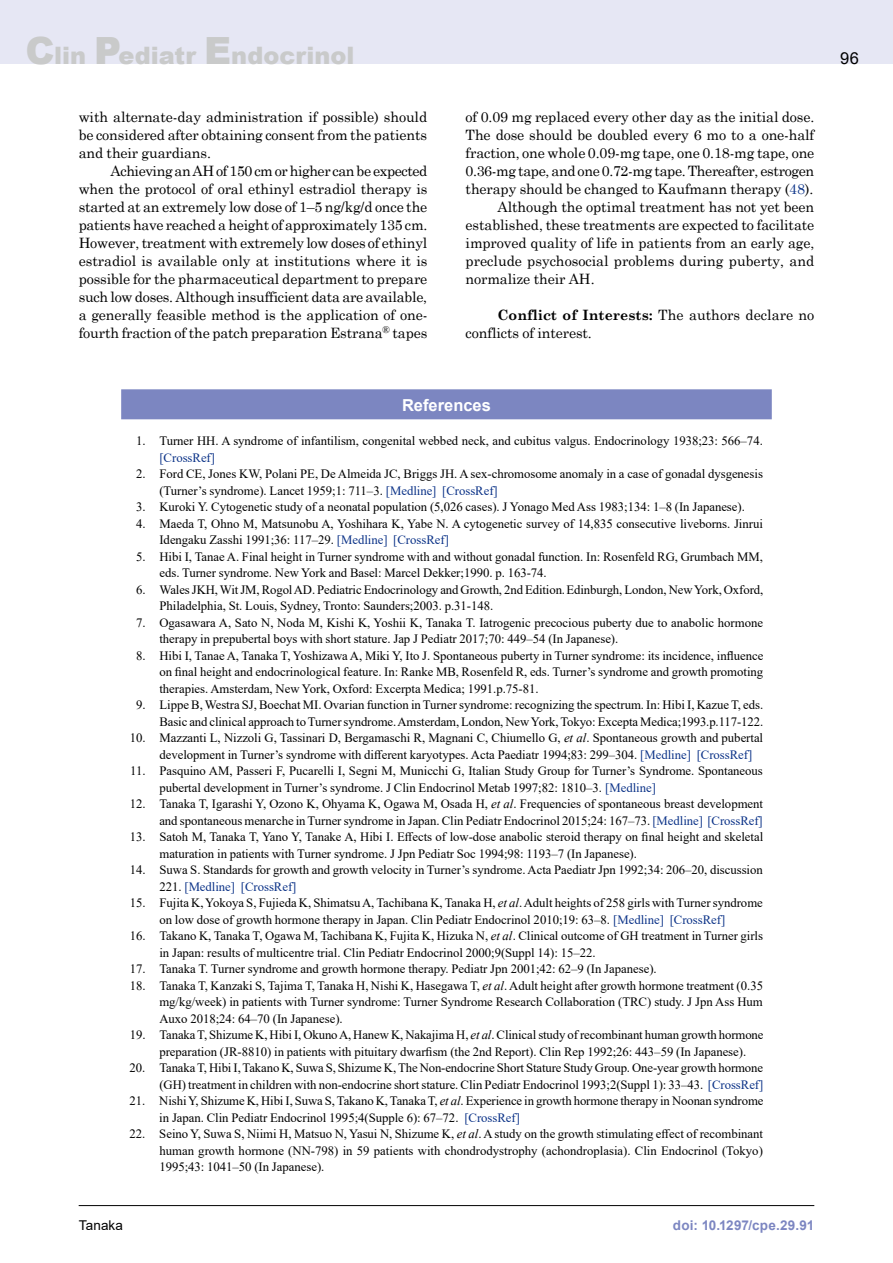
<style>
.page{position:relative;width:893px;height:1263px;background:#fff}
.page>*{position:absolute;margin:0;border:0;box-sizing:border-box;transform-origin:0 0}
.t1{font:900 24px "Arial";color:#c9caca}
.t2{font:700 16.5px "Arial";color:#fff}
.t3{font:16.5px "Arial";color:#000}
.t4{font:14.25px/18px "Century Schoolbook";letter-spacing:-.01em;color:#000;text-align:justify}
.t5{font:700 13.5px "Arial";letter-spacing:.015em;color:#7c86c1}
.t6{font:13.5px "Arial";letter-spacing:.005em;color:#000}
.t7{font:12.75px/16.5px "Times New Roman";letter-spacing:-.005em;color:#000}
.t8{font:12.75px "Times New Roman";letter-spacing:-.005em;color:#0c3388}
.s1{font-size:37.5px}
.s2{color:#0c3388}
.s3{font-weight:700}
.s4{font-style:italic}
</style>
<div class="page">
<div style="left:0;top:0;width:893px;height:64px;background:#e6e7f4"></div>
<hr style="left:79px;top:1205px;width:735px;height:1px;background:#000">
<div style="left:121px;top:389px;width:651px;height:30px;background:#7c86c1"></div>
<h1 class="t1" style="left:26px;top:38px;width:330px"><span class="s1">C</span>lin <span class="s1">P</span>ediatr <span class="s1">E</span>ndocrinol</h1>
<p class="t4" style="left:79px;top:106px;width:350px">with alternate-day administration if possible) should be considered after obtaining consent from the patients and their guardians.</p>
<p class="t4" style="left:79px;top:160px;width:350px;text-indent:32px">Achieving an AH of 150 cm or higher can be expected when the protocol of oral ethinyl estradiol therapy is started at an extremely low dose of 1–5 ng/kg/d once the patients have reached a height of approximately 135 cm.<br>However, treatment with extremely low doses of ethinyl estradiol is available only at institutions where it is possible for the pharmaceutical department to prepare such low doses. Although insufficient data are available, a generally feasible method is the application of one&shy;fourth fraction of the patch preparation Estrana<sup>®</sup> tapes</p>
<p class="t4" style="left:466px;top:106px;width:350px">of 0.09 mg replaced every other day as the initial dose.</p>
<p class="t4" style="left:466px;top:124px;width:350px">The dose should be doubled every 6 mo to a one-half</p>
<p class="t4" style="left:466px;top:142px;width:350px">fraction, one whole 0.09-mg tape, one 0.18-mg tape, one</p>
<p class="t4" style="left:466px;top:160px;width:350px">0.36-mg tape, and one 0.72-mg tape. Thereafter, estrogen</p>
<p class="t4" style="left:466px;top:178px;width:349px">therapy should be changed to Kaufmann therapy (<span class="s2">48</span>).</p>
<p class="t4" style="left:497px;top:196px;width:318px">Although the optimal treatment has not yet been</p>
<p class="t4" style="left:466px;top:214px;width:350px">established, these treatments are expected to facilitate</p>
<p class="t4" style="left:466px;top:232px;width:350px">improved quality of life in patients from an early age,</p>
<p class="t4" style="left:466px;top:250px;width:350px">preclude psychosocial problems during puberty, and</p>
<p class="t4" style="left:466px;top:268px;width:131px">normalize their AH.</p>
<p class="t4" style="left:466px;top:304px;width:350px;text-indent:32px"><span class="s3">Conflict of Interests:</span> The authors declare no conflicts of interest.</p>
<p class="t2" style="left:402px;top:393px;width:90px">References</p>
<p class="t7" style="left:136px;top:432px;width:628px">1. Turner HH. A syndrome of infantilism, congenital webbed neck, and cubitus valgus. Endocrinology 1938;23: 566–74.</p>
<p class="t8" style="left:159px;top:449px;width:57px">[CrossRef]</p>
<p class="t7" style="left:159px;top:465px;width:605px;text-indent:-23px">2. Ford CE, Jones KW, Polani PE, De Almeida JC, Briggs JH. A sex-chromosome anomaly in a case of gonadal dysgenesis (Turner’s syndrome). Lancet 1959;1: 711–3. <span class="s2">[Medline] [CrossRef]</span></p>
<p class="t7" style="left:136px;top:498px;width:610px">3. Kuroki Y. Cytogenetic study of a neonatal population (5,026 cases). J Yonago Med Ass 1983;134: 1–8 (In Japanese).</p>
<p class="t7" style="left:159px;top:515px;width:605px;text-indent:-23px">4. Maeda T, Ohno M, Matsunobu A, Yoshihara K, Yabe N. A cytogenetic survey of 14,835 consecutive liveborns. Jinrui<br>Idengaku Zasshi 1991;36: 117–29. <span class="s2">[Medline] [CrossRef]</span></p>
<p class="t7" style="left:159px;top:548px;width:605px;text-indent:-23px">5. Hibi I, Tanae A. Final height in Turner syndrome with and without gonadal function. In: Rosenfeld RG, Grumbach MM, eds. Turner syndrome. New York and Basel: Marcel Dekker;1990. p. 163-74.</p>
<p class="t7" style="left:159px;top:581px;width:605px;text-indent:-23px">6. Wales JKH, Wit JM, Rogol AD. Pediatric Endocrinology and Growth, 2nd Edition.Edinburgh, London, New York, Oxford,<br>Philadelphia, St. Louis, Sydney, Tronto: Saunders;2003. p.31-148.</p>
<p class="t7" style="left:159px;top:614px;width:605px;text-indent:-23px">7. Ogasawara A, Sato N, Noda M, Kishi K, Yoshii K, Tanaka T. Iatrogenic precocious puberty due to anabolic hormone therapy in prepubertal boys with short stature. Jap J Pediatr 2017;70: 449–54 (In Japanese).</p>
<p class="t7" style="left:159px;top:647px;width:605px;text-align:justify;text-indent:-23px">8. Hibi I, Tanae A, Tanaka T, Yoshizawa A, Miki Y, Ito J. Spontaneous puberty in Turner syndrome: its incidence, influence on final height and endocrinological feature. In: Ranke MB, Rosenfeld R, eds. Turner’s syndrome and growth promoting therapies. Amsterdam, New York, Oxford: Excerpta Medica; 1991.p.75-81.</p>
<p class="t7" style="left:136px;top:696px;width:629px;text-align:right">9. Lippe B, Westra SJ, Boechat MI. Ovarian function in Turner syndrome: recognizing the spectrum. In: Hibi I, Kazue T, eds.<br>Basic and clinical approach to Turner syndrome. Amsterdam, London, New York, Tokyo: Excepta Medica;1993.p.117-122.</p>
<p class="t7" style="left:159px;top:729px;width:605px;text-indent:-30px">10. Mazzanti L, Nizzoli G, Tassinari D, Bergamaschi R, Magnani C, Chiumello G, <span class="s4">et al</span>. Spontaneous growth and pubertal development in Turner’s syndrome with different karyotypes. Acta Paediatr 1994;83: 299–304. <span class="s2">[Medline] [CrossRef]</span></p>
<p class="t7" style="left:159px;top:762px;width:605px;text-indent:-29px">11. Pasquino AM, Passeri F, Pucarelli I, Segni M, Municchi G, Italian Study Group for Turner’s Syndrome. Spontaneous pubertal development in Turner’s syndrome. J Clin Endocrinol Metab 1997;82: 1810–3. <span class="s2">[Medline]</span></p>
<p class="t7" style="left:130px;top:795px;width:635px;text-align:right">12. Tanaka T, Igarashi Y, Ozono K, Ohyama K, Ogawa M, Osada H, <span class="s4">et al</span>. Frequencies of spontaneous breast development and spontaneous menarche in Turner syndrome in Japan. Clin Pediatr Endocrinol 2015;24: 167–73. <span class="s2">[Medline] [CrossRef]</span></p>
<p class="t7" style="left:159px;top:828px;width:605px;text-indent:-30px">13. Satoh M, Tanaka T, Yano Y, Tanake A, Hibi I. Effects of low-dose anabolic steroid therapy on final height and skeletal maturation in patients with Turner syndrome. J Jpn Pediatr Soc 1994;98: 1193–7 (In Japanese).</p>
<p class="t7" style="left:159px;top:861px;width:605px;text-indent:-30px">14. Suwa S. Standards for growth and growth velocity in Turner’s syndrome. Acta Paediatr Jpn 1992;34: 206–20, discussion<br>221. <span class="s2">[Medline] [CrossRef]</span></p>
<p class="t7" style="left:159px;top:894px;width:605px;text-indent:-30px">15. Fujita K, Yokoya S, Fujieda K, Shimatsu A, Tachibana K, Tanaka H, <span class="s4">et al</span>. Adult heights of 258 girls with Turner syndrome on low dose of growth hormone therapy in Japan. Clin Pediatr Endocrinol 2010;19: 63–8. <span class="s2">[Medline] [CrossRef]</span></p>
<p class="t7" style="left:159px;top:927px;width:605px;text-indent:-30px">16. Takano K, Tanaka T, Ogawa M, Tachibana K, Fujita K, Hizuka N, <span class="s4">et al</span>. Clinical outcome of GH treatment in Turner girls in Japan: results of multicentre trial. Clin Pediatr Endocrinol 2000;9(Suppl 14): 15–22.</p>
<p class="t7" style="left:130px;top:960px;width:528px">17. Tanaka T. Turner syndrome and growth hormone therapy. Pediatr Jpn 2001;42: 62–9 (In Japanese).</p>
<p class="t7" style="left:159px;top:977px;width:605px;text-align:justify;text-indent:-30px">18. Tanaka T, Kanzaki S, Tajima T, Tanaka H, Nishi K, Hasegawa T, <span class="s4">et al</span>. Adult height after growth hormone treatment (0.35 mg/kg/week) in patients with Turner syndrome: Turner Syndrome Research Collaboration (TRC) study. J Jpn Ass Hum Auxo 2018;24: 64–70 (In Japanese).</p>
<p class="t7" style="left:159px;top:1026px;width:606px;text-indent:-30px">19. Tanaka T, Shizume K, Hibi I, Okuno A, Hanew K, Nakajima H, <span class="s4">et al</span>. Clinical study of recombinant human growth hormone preparation (JR-8810) in patients with pituitary dwarfism (the 2nd Report). Clin Rep 1992;26: 443–59 (In Japanese).</p>
<p class="t7" style="left:130px;top:1059px;width:635px;text-align:right">20. Tanaka T, Hibi I, Takano K, Suwa S, Shizume K, The Non-endocrine Short Stature Study Group. One-year growth hormone (GH) treatment in children with non-endocrine short stature. Clin Pediatr Endocrinol 1993;2(Suppl 1): 33–43. <span class="s2">[CrossRef]</span></p>
<p class="t7" style="left:159px;top:1092px;width:606px;text-indent:-30px">21. Nishi Y, Shizume K, Hibi I, Suwa S, Takano K, Tanaka T, <span class="s4">et al</span>. Experience in growth hormone therapy in Noonan syndrome in Japan. Clin Pediatr Endocrinol 1995;4(Supple 6): 67–72. <span class="s2">[CrossRef]</span></p>
<p class="t7" style="left:159px;top:1125px;width:605px;text-align:justify;text-indent:-30px">22. Seino Y, Suwa S, Niimi H, Matsuo N, Yasui N, Shizume K, <span class="s4">et al</span>.Astudy on the growth stimulating effect of recombinant human growth hormone (NN-798) in 59 patients with chondrodystrophy (achondroplasia). Clin Endocrinol (Tokyo)<br>1995;43: 1041–50 (In Japanese).</p>
<p class="t6" style="left:79px;top:1216px;width:46px">Tanaka</p>
<p class="t5" style="left:673px;top:1216px;width:143px">doi: 10.1297/cpe.29.91</p>
<p class="t3" style="left:840px;top:47px;width:20px">96</p>
</div>
